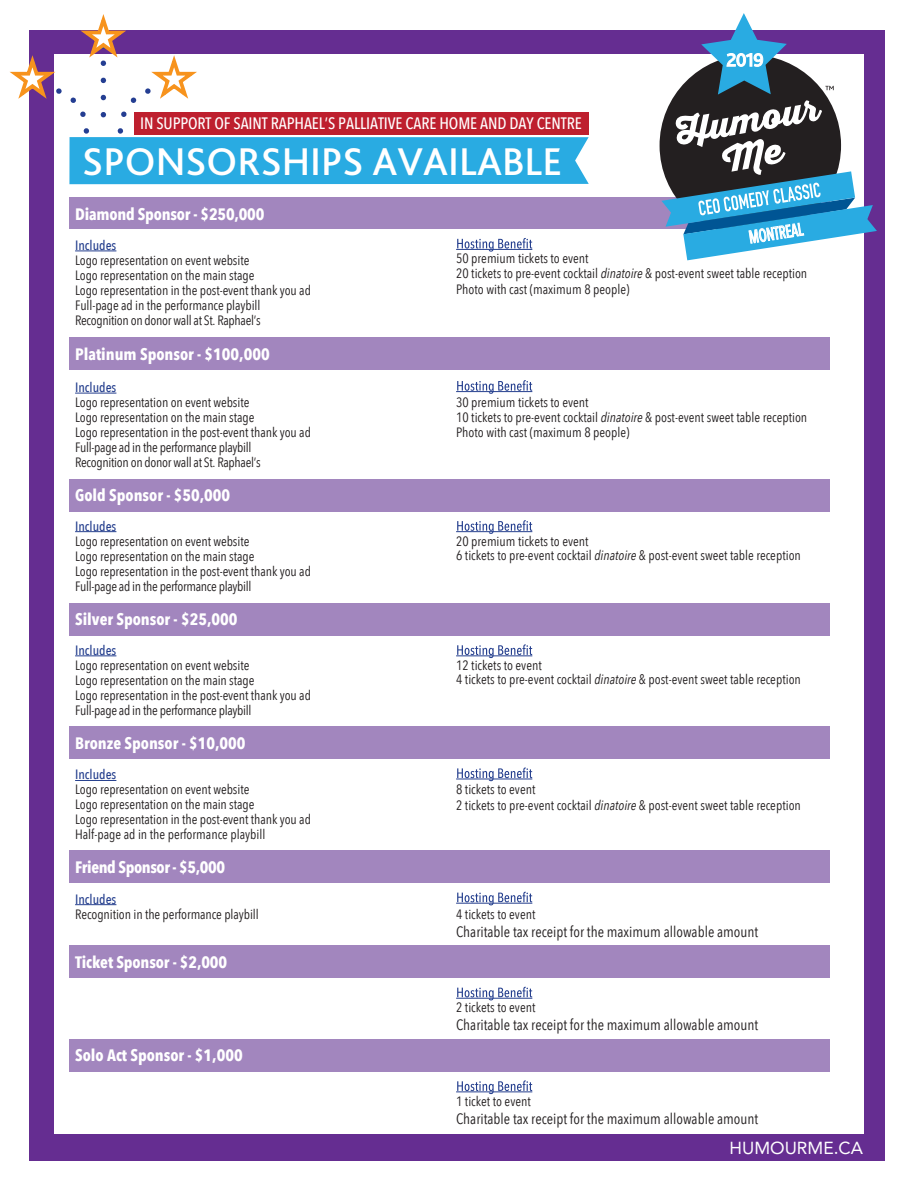
<style>
.page{position:relative;width:918px;height:1188px;background:#fff}
.page>*{position:absolute;margin:0;border:0;box-sizing:border-box;transform-origin:0 0}
.t1{font:500 40.5px "Bliss Pro";color:#fff}
.t2{font:500 17.7px "Avenir Next Condensed";color:#fff;scale:.77 1}
.t3{font:17.4px "Avenir";color:#fff}
.t4{font:700 16.5px "Avenir Next Condensed";color:#fff}
.t5{font:500 16.5px "Avenir Next Condensed";letter-spacing:-.005em;color:#fff}
.t6{font:700 16.5px "Avenir Next Condensed";letter-spacing:-.025em;color:#fff}
.t7{font:15px "Avenir Next Condensed";color:#231f20}
.t8{font:13.5px/15px "Avenir Next Condensed";letter-spacing:-.005em;color:#231f20}
.t9{font:500 13.5px "Avenir Next Condensed";color:#253f8e}
.t10{font:13.5px "Avenir Next Condensed";letter-spacing:-.025em;color:#231f20}
.s1{font-style:italic}
</style>
<div class="page">
<div style="left:29px;top:30px;width:856px;height:1131px;background:#652d91"></div>
<div style="left:54px;top:54px;width:810px;height:1080px;background:#fff"></div>
<div style="left:69px;top:1039px;width:761px;height:32px;background:#a286be"></div>
<div style="left:434px;top:945px;width:396px;height:33px;background:#a286be"></div>
<div style="left:69px;top:945px;width:365px;height:33px;background:#a286be"></div>
<div style="left:434px;top:850px;width:396px;height:33px;background:#a286be"></div>
<div style="left:69px;top:850px;width:365px;height:33px;background:#a286be"></div>
<div style="left:434px;top:726px;width:396px;height:32px;background:#a286be"></div>
<div style="left:69px;top:726px;width:365px;height:32px;background:#a286be"></div>
<div style="left:434px;top:603px;width:396px;height:32px;background:#a286be"></div>
<div style="left:69px;top:603px;width:365px;height:32px;background:#a286be"></div>
<div style="left:434px;top:479px;width:396px;height:32px;background:#a286be"></div>
<div style="left:69px;top:479px;width:365px;height:32px;background:#a286be"></div>
<div style="left:434px;top:337px;width:396px;height:33px;background:#a286be"></div>
<div style="left:69px;top:337px;width:365px;height:33px;background:#a286be"></div>
<div style="left:434px;top:198px;width:396px;height:31px;background:#a286be"></div>
<div style="left:69px;top:198px;width:365px;height:31px;background:#a286be"></div>
<hr style="left:75px;top:251px;width:41px;height:1px;background:#253f8e">
<hr style="left:456px;top:249px;width:76px;height:1px;background:#253f8e">
<svg style="left:457px;top:238px;width:75px;height:14px"></svg>
<hr style="left:75px;top:393px;width:41px;height:1px;background:#253f8e">
<hr style="left:456px;top:391px;width:76px;height:1px;background:#253f8e">
<svg style="left:457px;top:380px;width:75px;height:14px"></svg>
<hr style="left:75px;top:531px;width:41px;height:1px;background:#253f8e">
<hr style="left:456px;top:531px;width:76px;height:1px;background:#253f8e">
<svg style="left:457px;top:520px;width:75px;height:14px"></svg>
<hr style="left:75px;top:656px;width:41px;height:1px;background:#253f8e">
<hr style="left:456px;top:656px;width:76px;height:1px;background:#253f8e">
<svg style="left:457px;top:644px;width:75px;height:14px"></svg>
<hr style="left:75px;top:780px;width:41px;height:1px;background:#253f8e">
<hr style="left:456px;top:779px;width:76px;height:1px;background:#253f8e">
<svg style="left:457px;top:768px;width:75px;height:13px"></svg>
<hr style="left:75px;top:904px;width:41px;height:1px;background:#253f8e">
<hr style="left:456px;top:903px;width:76px;height:1px;background:#253f8e">
<svg style="left:457px;top:892px;width:75px;height:13px"></svg>
<hr style="left:456px;top:998px;width:76px;height:1px;background:#253f8e">
<svg style="left:457px;top:987px;width:75px;height:13px"></svg>
<hr style="left:456px;top:1092px;width:76px;height:1px;background:#253f8e">
<svg style="left:457px;top:1080px;width:75px;height:14px"></svg>
<svg style="left:9px;top:15px;width:580px;height:169px"></svg>
<svg style="left:661px;top:13px;width:216px;height:247px"></svg>
<div style="left:134px;top:112px;width:455px;height:22px;background:#be1f2e"></div>
<p class="t5" style="left:140px;top:114px;width:443px">IN SUPPORT OF SAINT RAPHAEL’S PALLIATIVE CARE HOME AND DAY CENTRE</p>
<h1 class="t1" style="left:82px;top:136px;width:482px">SPONSORSHIPS AVAILABLE</h1>
<p class="t4" style="left:75px;top:204px;width:191px">Diamond Sponsor - $250,000</p>
<p class="t9" style="left:75px;top:237px;width:43px">Includes</p>
<p class="t8" style="left:75px;top:252px;width:237px">Logo representation on event website<br>Logo representation on the main stage<br>Logo representation in the post-event thank you ad Full-page ad in the performance playbill Recognition on donor wall at St. Raphael’s</p>
<h2 class="t2" style="left:747px;top:227px;width:72px;rotate:-9deg">MONTREAL</h2>
<p class="t8" style="left:456px;top:250px;width:353px;line-height:15.5px">50 premium tickets to event<br>20 tickets to pre-event cocktail <span class="s1">dinatoire</span> &amp; post-event sweet table reception<br>Photo with cast (maximum 8 people)</p>
<p class="t4" style="left:75px;top:344px;width:196px">Platinum Sponsor - $100,000</p>
<p class="t9" style="left:75px;top:379px;width:43px">Includes</p>
<p class="t8" style="left:75px;top:394px;width:237px">Logo representation on event website<br>Logo representation on the main stage<br>Logo representation in the post-event thank you ad Full-page ad in the performance playbill</p>
<p class="t8" style="left:456px;top:394px;width:353px">30 premium tickets to event<br>10 tickets to pre-event cocktail <span class="s1">dinatoire</span> &amp; post-event sweet table reception<br>Photo with cast (maximum 8 people)</p>
<p class="t4" style="left:75px;top:485px;width:157px">Gold Sponsor - $50,000</p>
<p class="t9" style="left:75px;top:518px;width:43px">Includes</p>
<p class="t8" style="left:75px;top:533px;width:237px">Logo representation on event website<br>Logo representation on the main stage<br>Logo representation in the post-event thank you ad Full-page ad in the performance playbill</p>
<p class="t8" style="left:456px;top:533px;width:346px;line-height:14px">20 premium tickets to event<br>6 tickets to pre-event cocktail <span class="s1">dinatoire</span> &amp; post-event sweet table reception</p>
<p class="t4" style="left:75px;top:610px;width:164px">Silver Sponsor - $25,000</p>
<p class="t9" style="left:75px;top:642px;width:43px">Includes</p>
<p class="t8" style="left:75px;top:657px;width:237px">Logo representation on event website<br>Logo representation on the main stage<br>Logo representation in the post-event thank you ad Full-page ad in the performance playbill</p>
<p class="t8" style="left:456px;top:657px;width:346px;line-height:14.5px">12 tickets to event<br>4 tickets to pre-event cocktail <span class="s1">dinatoire</span> &amp; post-event sweet table reception</p>
<p class="t4" style="left:75px;top:733px;width:172px">Bronze Sponsor - $10,000</p>
<p class="t9" style="left:75px;top:767px;width:43px">Includes</p>
<p class="t8" style="left:75px;top:782px;width:237px">Logo representation on event website<br>Logo representation on the main stage<br>Logo representation in the post-event thank you ad Half-page ad in the performance playbill</p>
<p class="t8" style="left:456px;top:781px;width:346px;line-height:15.5px">8 tickets to event<br>2 tickets to pre-event cocktail <span class="s1">dinatoire</span> &amp; post-event sweet table reception</p>
<p class="t6" style="left:75px;top:857px;width:152px">Friend Sponsor - $5,000</p>
<p class="t9" style="left:75px;top:891px;width:43px">Includes</p>
<p class="t8" style="left:75px;top:906px;width:185px">Recognition in the performance playbill</p>
<p class="t8" style="left:456px;top:906px;width:81px">4 tickets to event</p>
<p class="t7" style="left:456px;top:919px;width:304px">Charitable tax receipt for the maximum allowable amount</p>
<p class="t4" style="left:75px;top:952px;width:154px">Ticket Sponsor - $2,000</p>
<p class="t8" style="left:456px;top:999px;width:81px">2 tickets to event</p>
<p class="t7" style="left:456px;top:1012px;width:304px">Charitable tax receipt for the maximum allowable amount</p>
<p class="t4" style="left:75px;top:1045px;width:169px">Solo Act Sponsor - $1,000</p>
<p class="t8" style="left:456px;top:1093px;width:76px">1 ticket to event</p>
<p class="t7" style="left:456px;top:1106px;width:304px">Charitable tax receipt for the maximum allowable amount</p>
<p class="t10" style="left:75px;top:451px;width:187px">Recognition on donor wall at St. Raphael’s</p>
<p class="t3" style="left:730px;top:1134px;width:135px">HUMOURME.CA</p>
</div>
